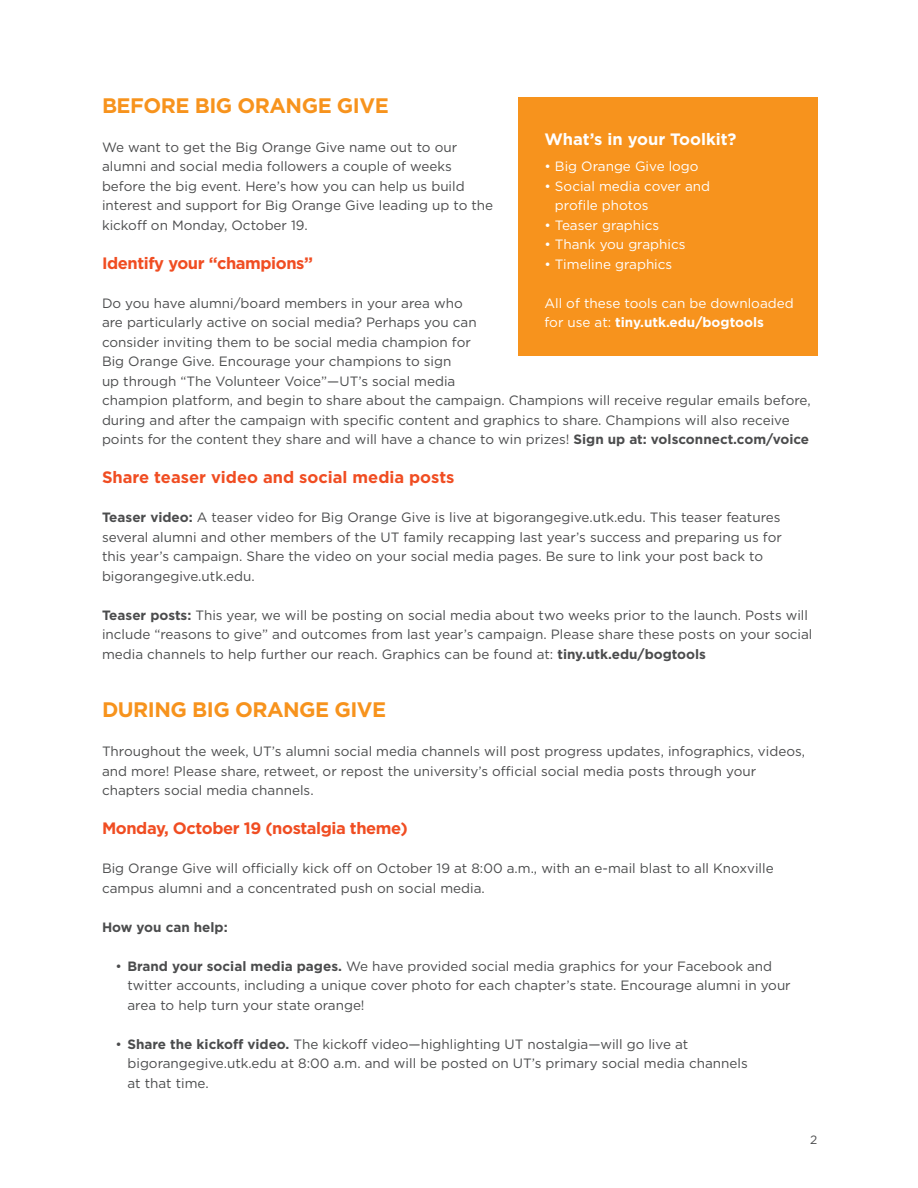
<style>
.page{position:relative;width:918px;height:1188px;background:#fff}
.page>*{position:absolute;margin:0;border:0;box-sizing:border-box;transform-origin:0 0}
.t1{font:700 21px "Gotham";letter-spacing:-.025em;color:#f7931d}
.t2{font:700 16.5px "Gotham";letter-spacing:-.025em;color:#f04d22}
.t3{font:700 16.5px "Gotham";color:#f04d22}
.t4{font:700 16.5px "Gotham";color:#fff}
.t5{font:13.5px/19.5px "Gotham";color:#4b4c4d}
.t6{font:13.5px/19.5px "Gotham";color:#fff}
.t7{font:700 13.5px "Gotham";color:#4b4c4d}
.t8{font:12px "Gotham";color:#4b4c4d}
.s1{font-weight:700}
</style>
<div class="page">
<div style="left:518px;top:98px;width:300px;height:258px;background:#f7931d"></div>
<p class="t1" style="left:102px;top:91px;width:288px">BEFORE BIG ORANGE GIVE</p>
<p class="t5" style="left:102px;top:137px;width:393px">We want to get the Big Orange Give name out to our alumni and social media followers a couple of weeks before the big event. Here’s how you can help us build interest and support for Big Orange Give leading up to the kickoff on Monday, October 19.</p>
<p class="t2" style="left:102px;top:252px;width:213px">Identify your “champions”</p>
<p class="t5" style="left:102px;top:293px;width:710px">Do you have alumni/board members in your area who<br>are particularly active on social media? Perhaps you can<br>consider inviting them to be social media champion for<br>Big Orange Give. Encourage your champions to sign<br>up through “The Volunteer Voice”—UT’s social media<br>champion platform, and begin to share about the campaign. Champions will receive regular emails before, during and after the campaign with specific content and graphics to share. Champions will also receive points for the content they share and will have a chance to win prizes! <span class="s1">Sign up at: volsconnect.com/voice</span></p>
<p class="t3" style="left:102px;top:466px;width:354px">Share teaser video and social media posts</p>
<p class="t5" style="left:102px;top:507px;width:681px"><span class="s1">Teaser video:</span> A teaser video for Big Orange Give is live at bigorangegive.utk.edu. This teaser features several alumni and other members of the UT family recapping last year’s success and preparing us for this year’s campaign. Share the video on your social media pages. Be sure to link your post back to bigorangegive.utk.edu.</p>
<p class="t5" style="left:102px;top:605px;width:712px"><span class="s1">Teaser posts:</span> This year, we will be posting on social media about two weeks prior to the launch. Posts will include “reasons to give” and outcomes from last year’s campaign. Please share these posts on your social media channels to help further our reach. Graphics can be found at: <span class="s1">tiny.utk.edu/bogtools</span></p>
<p class="t4" style="left:544px;top:128px;width:194px">What’s in your Toolkit?</p>
<p class="t6" style="left:544px;top:156px;width:156px">• Big Orange Give logo</p>
<p class="t6" style="left:555px;top:176px;width:157px;text-indent:-11px">• Social media cover and profile photos</p>
<p class="t6" style="left:544px;top:215px;width:116px">• Teaser graphics</p>
<p class="t6" style="left:544px;top:234px;width:143px">• Thank you graphics</p>
<p class="t6" style="left:544px;top:254px;width:129px">• Timeline graphics</p>
<p class="t6" style="left:544px;top:293px;width:251px">All of these tools can be downloaded for use at: <span class="s1">tiny.utk.edu/bogtools</span></p>
<p class="t1" style="left:102px;top:696px;width:286px">DURING BIG ORANGE GIVE</p>
<p class="t5" style="left:102px;top:741px;width:705px">Throughout the week, UT’s alumni social media channels will post progress updates, infographics, videos, and more! Please share, retweet, or repost the university’s official social media posts through your chapters social media channels.</p>
<p class="t2" style="left:102px;top:817px;width:307px">Monday, October 19 (nostalgia theme)</p>
<p class="t5" style="left:102px;top:858px;width:673px">Big Orange Give will officially kick off on October 19 at 8:00 a.m., with an e-mail blast to all Knoxville campus alumni and a concentrated push on social media.</p>
<p class="t7" style="left:102px;top:918px;width:127px">How you can help:</p>
<p class="t5" style="left:128px;top:956px;width:665px;text-indent:-12px">• <span class="s1">Brand your social media pages.</span> We have provided social media graphics for your Facebook and twitter accounts, including a unique cover photo for each chapter’s state. Encourage alumni in your area to help turn your state orange!</p>
<p class="t5" style="left:128px;top:1034px;width:622px;text-indent:-12px">• <span class="s1">Share the kickoff video.</span> The kickoff video—highlighting UT nostalgia—will go live at bigorangegive.utk.edu at 8:00 a.m. and will be posted on UT’s primary social media channels at that time.</p>
<p class="t8" style="left:810px;top:1132px;width:9px">2</p>
</div>
